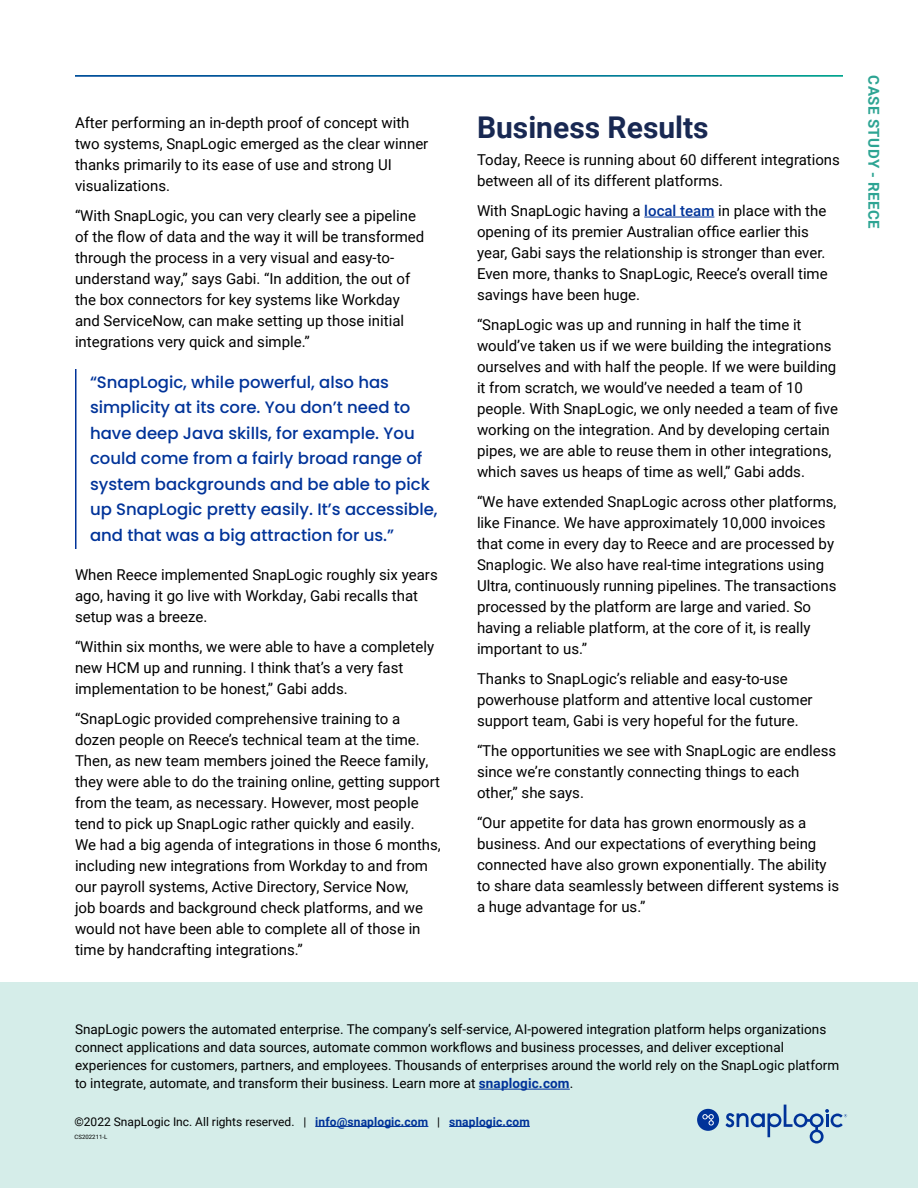
<style>
.page{position:relative;width:918px;height:1188px;background:#fff}
.page>*{position:absolute;margin:0;border:0;box-sizing:border-box;transform-origin:0 0}
.t1{font:700 30px "Roboto";color:#182852}
.t2{font:500 16.5px/25.5px "Poppins";color:#039}
.t3{font:15px/21px "Roboto";color:#000}
.t4{font:700 15px "Roboto";letter-spacing:.035em;color:#2da493}
.t5{font:13.5px/18px "Roboto";color:#000}
.t6{font:12px "Roboto";color:#000}
.t7{font:6px "Roboto";letter-spacing:.01em;color:#000}
.s1{font-weight:500;color:#039}
.s2{font-weight:700;color:#039}
</style>
<div class="page">
<div style="left:0;top:982px;width:918px;height:206px;background:#d5ede9"></div>
<hr style="left:315px;top:1126px;width:113px;height:1px;background:#039">
<hr style="left:449px;top:1126px;width:81px;height:1px;background:#039">
<hr style="left:479px;top:1089px;width:91px;height:1px;background:#039">
<svg style="left:725px;top:1105px;width:122px;height:39px"></svg>
<div style="left:697px;top:1109px;width:22px;height:22px;background:#039;border-radius:50%"></div>
<svg style="left:702px;top:1114px;width:12px;height:12px"></svg>
<hr style="left:644px;top:217px;width:70px;height:1px;background:#039">
<hr style="left:75px;top:369px;width:1px;height:180px;background:#039">
<p class="t3" style="left:75px;top:112px;width:355px">After performing an in-depth proof of concept with two systems, SnapLogic emerged as the clear winner thanks primarily to its ease of use and strong UI visualizations.</p>
<p class="t3" style="left:75px;top:205px;width:351px">“With SnapLogic, you can very clearly see a pipeline of the flow of data and the way it will be transformed through the process in a very visual and easy-to&shy;understand way,” says Gabi. “In addition, the out of the box connectors for key systems like Workday and ServiceNow, can make setting up those initial integrations very quick and simple.”</p>
<p class="t2" style="left:90px;top:369px;width:349px">“SnapLogic, while powerful, also has simplicity at its core. You don’t need to have deep Java skills, for example. You could come from a fairly broad range of system backgrounds and be able to pick up SnapLogic pretty easily. It’s accessible, and that was a big attraction for us.”</p>
<p class="t3" style="left:75px;top:563px;width:364px">When Reece implemented SnapLogic roughly six years ago, having it go live with Workday, Gabi recalls that setup was a breeze.</p>
<p class="t3" style="left:75px;top:635px;width:361px">“Within six months, we were able to have a completely new HCM up and running. I think that’s a very fast implementation to be honest,” Gabi adds.</p>
<p class="t3" style="left:75px;top:707px;width:367px">“SnapLogic provided comprehensive training to a dozen people on Reece’s technical team at the time.<br>Then, as new team members joined the Reece family, they were able to do the training online, getting support from the team, as necessary. However, most people tend to pick up SnapLogic rather quickly and easily.<br>We had a big agenda of integrations in those 6 months, including new integrations from Workday to and from our payroll systems, Active Directory, Service Now,<br>job boards and background check platforms, and we would not have been able to complete all of those in time by handcrafting integrations.”</p>
<h1 class="t1" style="left:477px;top:106px;width:233px">Business Results</h1>
<p class="t3" style="left:477px;top:149px;width:365px">Today, Reece is running about 60 different integrations between all of its different platforms.</p>
<p class="t3" style="left:477px;top:200px;width:352px">With SnapLogic having a <span class="s1">local team</span> in place with the opening of its premier Australian office earlier this year, Gabi says the relationship is stronger than ever.<br>Even more, thanks to SnapLogic, Reece’s overall time savings have been huge.</p>
<p class="t3" style="left:477px;top:314px;width:363px">“SnapLogic was up and running in half the time it would’ve taken us if we were building the integrations ourselves and with half the people. If we were building it from scratch, we would’ve needed a team of 10 people. With SnapLogic, we only needed a team of five working on the integration. And by developing certain pipes, we are able to reuse them in other integrations, which saves us heaps of time as well,” Gabi adds.</p>
<p class="t3" style="left:477px;top:491px;width:361px">“We have extended SnapLogic across other platforms, like Finance. We have approximately 10,000 invoices that come in every day to Reece and are processed by Snaplogic. We also have real-time integrations using Ultra, continuously running pipelines. The transactions processed by the platform are large and varied. So having a reliable platform, at the core of it, is really important to us.”</p>
<p class="t3" style="left:477px;top:668px;width:337px">Thanks to SnapLogic’s reliable and easy-to-use powerhouse platform and attentive local customer support team, Gabi is very hopeful for the future.</p>
<p class="t3" style="left:477px;top:740px;width:361px">“The opportunities we see with SnapLogic are endless since we’re constantly connecting things to each other,” she says.</p>
<p class="t3" style="left:477px;top:812px;width:364px">“Our appetite for data has grown enormously as a business. And our expectations of everything being connected have also grown exponentially. The ability to share data seamlessly between different systems is a huge advantage for us.”</p>
<p class="t5" style="left:75px;top:1020px;width:766px">SnapLogic powers the automated enterprise. The company’s self-service, AI-powered integration platform helps organizations connect applications and data sources, automate common workflows and business processes, and deliver exceptional experiences for customers, partners, and employees. Thousands of enterprises around the world rely on the SnapLogic platform to integrate, automate, and transform their business. Learn more at <span class="s2">snaplogic.com</span>.</p>
<p class="t6" style="left:74px;top:1113px;width:457px">©2022 SnapLogic Inc. All rights reserved. | <span class="s2">info@snaplogic.com</span> | <span class="s2">snaplogic.com</span></p>
<p class="t7" style="left:74px;top:1132px;width:35px">CS202211-L</p>
<p class="t4" style="left:884px;top:75px;width:155px;rotate:90deg">CASE STUDY - REECE</p>
</div>
